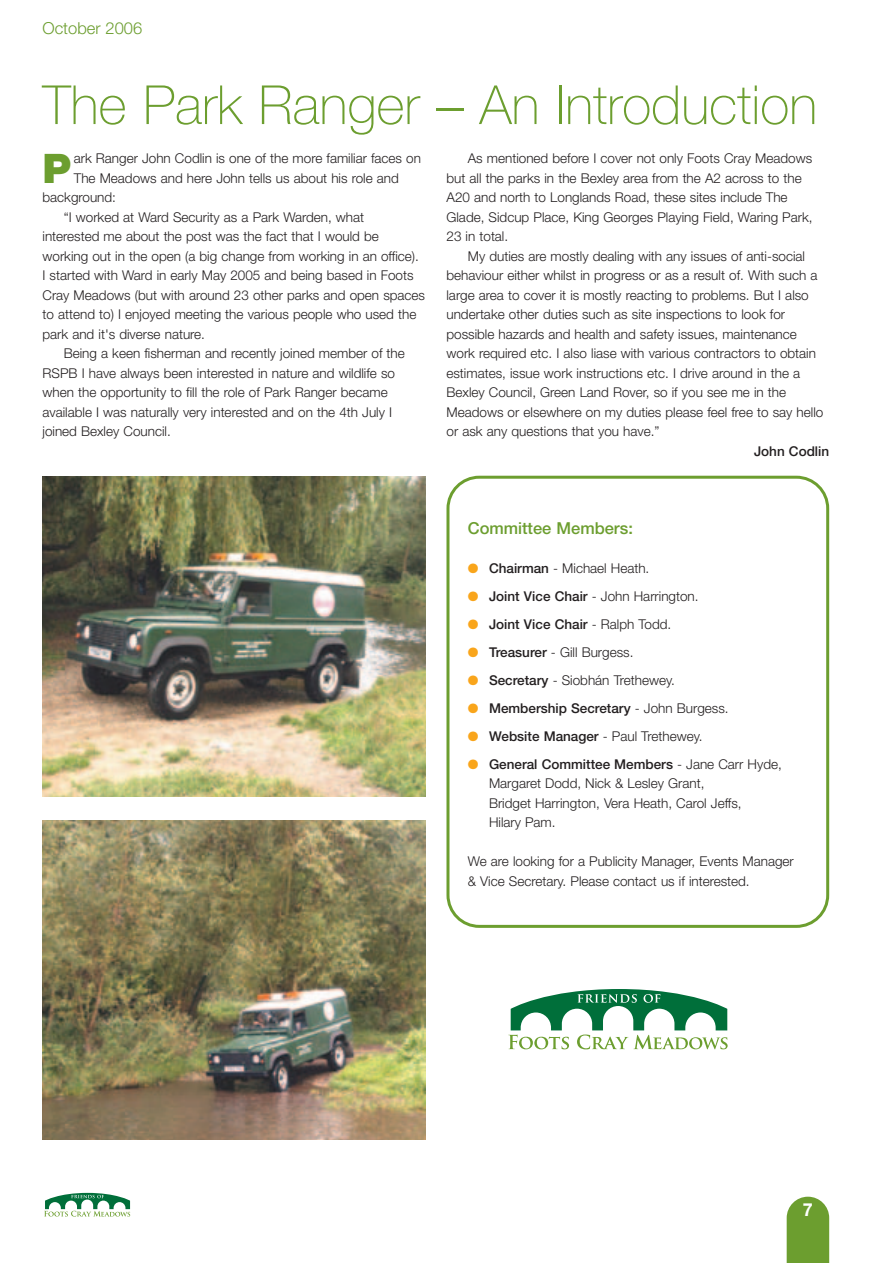
<style>
.page{position:relative;width:893px;height:1263px;background:#fff}
.page>*{position:absolute;margin:0;border:0;box-sizing:border-box;transform-origin:0 0}
.t1{font:100 54px "Helvetica Neue LT";color:#6c9e2f}
.t2{font:900 40.8px "Helvetica Neue LT";color:#6c9e2f}
.t3{font:700 18px "Helvetica Neue LT";color:#fff}
.t4{font:500 16.5px "Helvetica Neue LT";color:#6c9e2f}
.t5{font:300 16.5px "Helvetica Neue LT";color:#6c9e2f}
.t6{font:300 13.5px/19.5px "Helvetica Neue LT";color:#231f20}
.t7{font:500 13.5px "Helvetica Neue LT";color:#231f20}
.s1{color:#f9a51b}
.s2{font-weight:500}
.s3{font-weight:300}
</style>
<div class="page">
<svg style="left:446px;top:476px;width:383px;height:452px"></svg>
<svg style="left:787px;top:1197px;width:42px;height:66px;background:#75a43c"></svg>
<svg style="left:44px;top:1193px;width:86px;height:23px"></svg>
<img style="left:43px;top:477px;width:382px;height:319px">
<img style="left:43px;top:821px;width:382px;height:319px">
<svg style="left:508px;top:989px;width:220px;height:60px"></svg>
<p class="t5" style="left:43px;top:22px;width:101px">October 2006</p>
<h1 class="t1" style="left:43px;top:86px;width:776px">The Park Ranger – An Introduction</h1>
<p class="t6" style="left:446px;top:150px;width:368px;text-indent:21px">As mentioned before I cover not only Foots Cray Meadows but all the parks in the Bexley area from the A2 across to the A20 and north to Longlands Road, these sites include The Glade, Sidcup Place, King Georges Playing Field, Waring Park, 23 in total.</p>
<p class="t6" style="left:446px;top:248px;width:378px;text-indent:21px">My duties are mostly dealing with any issues of anti-social behaviour either whilst in progress or as a result of. With such a large area to cover it is mostly reacting to problems. But I also undertake other duties such as site inspections to look for possible hazards and health and safety issues, maintenance work required etc. I also liase with various contractors to obtain estimates, issue work instructions etc. I drive around in the a Bexley Council, Green Land Rover, so if you see me in the Meadows or elsewhere on my duties please feel free to say hello or ask any questions that you have.”</p>
<p class="t7" style="left:754px;top:446px;width:77px">John Codlin</p>
<h2 class="t2" style="left:43px;top:153px;width:30px">P</h2>
<p class="t6" style="left:74px;top:150px;width:349px">ark Ranger John Codlin is one of the more familiar faces on</p>
<p class="t6" style="left:74px;top:170px;width:327px">The Meadows and here John tells us about his role and</p>
<p class="t6" style="left:43px;top:189px;width:75px">background:</p>
<p class="t6" style="left:64px;top:209px;width:302px">“I worked at Ward Security as a Park Warden, what</p>
<p class="t6" style="left:43px;top:228px;width:338px">interested me about the post was the fact that I would be</p>
<p class="t6" style="left:43px;top:248px;width:378px">working out in the open (a big change from working in an office).</p>
<p class="t6" style="left:43px;top:267px;width:373px">I started with Ward in early May 2005 and being based in Foots</p>
<p class="t6" style="left:43px;top:287px;width:384px">Cray Meadows (but with around 23 other parks and open spaces</p>
<p class="t6" style="left:43px;top:306px;width:375px">to attend to) I enjoyed meeting the various people who used the</p>
<p class="t6" style="left:43px;top:326px;width:164px">park and it's diverse nature.</p>
<p class="t6" style="left:64px;top:345px;width:343px">Being a keen fisherman and recently joined member of the</p>
<p class="t6" style="left:43px;top:365px;width:354px">RSPB I have always been interested in nature and wildlife so</p>
<p class="t6" style="left:43px;top:384px;width:347px">when the opportunity to fill the role of Park Ranger became</p>
<p class="t6" style="left:43px;top:404px;width:351px">available I was naturally very interested and on the 4th July I</p>
<p class="t6" style="left:43px;top:423px;width:130px">joined Bexley Council.</p>
<p class="t4" style="left:468px;top:522px;width:167px">Committee Members:</p>
<p class="t6" style="left:468px;top:560px;width:183px"><span class="s1">●</span> <span class="s2">Chairman</span> - Michael Heath.</p>
<p class="t6" style="left:468px;top:588px;width:232px"><span class="s1">●</span> <span class="s2">Joint Vice Chair</span> - John Harrington.</p>
<p class="t7" style="left:468px;top:619px;width:205px"><span class="s1">●</span> Joint Vice Chair <span class="s3">- Ralph Todd.</span></p>
<p class="t6" style="left:468px;top:644px;width:167px"><span class="s1">●</span> <span class="s2">Treasurer</span> - Gill Burgess.</p>
<p class="t6" style="left:468px;top:672px;width:209px"><span class="s1">●</span> <span class="s2">Secretary</span> - Siobhán Trethewey.</p>
<p class="t7" style="left:468px;top:703px;width:262px"><span class="s1">●</span> Membership Secretary <span class="s3">- John Burgess.</span></p>
<p class="t6" style="left:468px;top:728px;width:236px"><span class="s1">●</span> <span class="s2">Website Manager</span> - Paul Trethewey.</p>
<p class="t6" style="left:489px;top:756px;width:294px;text-indent:-21px"><span class="s1">●</span> <span class="s2">General Committee Members</span> - Jane Carr Hyde, Margaret Dodd, Nick &amp; Lesley Grant,<br>Bridget Harrington, Vera Heath, Carol Jeffs,<br>Hilary Pam.</p>
<p class="t6" style="left:468px;top:853px;width:328px">We are looking for a Publicity Manager, Events Manager &amp; Vice Secretary. Please contact us if interested.</p>
<h3 class="t3" style="left:803px;top:1203px;width:12px">7</h3>
</div>
